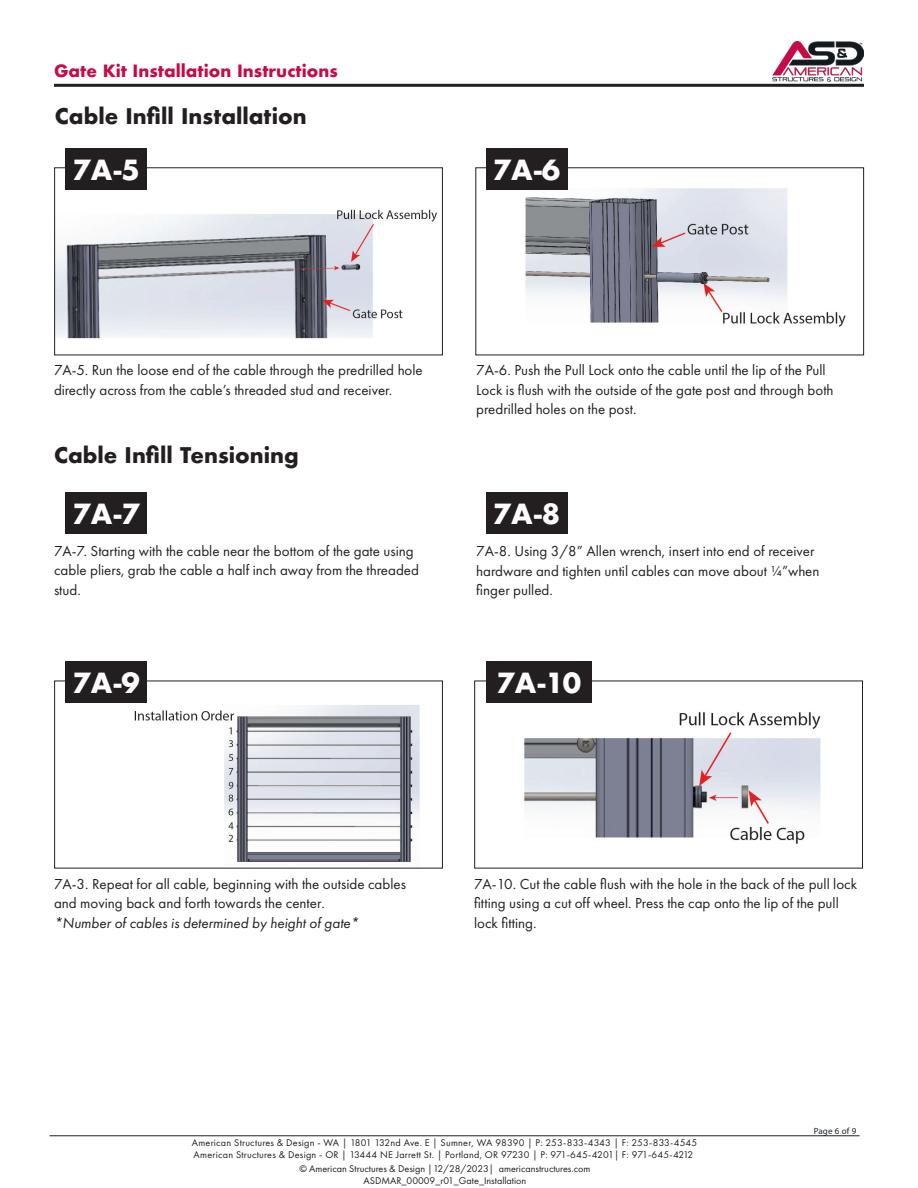
<style>
.page{position:relative;width:918px;height:1188px;background:#fff}
.page>*{position:absolute;margin:0;border:0;box-sizing:border-box;transform-origin:0 0}
.t1{font:700 27px "Futura";color:#fff}
.t2{font:700 21px "Futura";color:#231f20}
.t3{font:700 16.5px "Futura";color:#c60c46}
.t4{font:15px/19.5px "Futura PT";color:#231f20}
.t5{font:10.2px/12.6px "Futura PT";letter-spacing:.025em;color:#231f20}
.t6{font:10.2px/11.9px "Futura PT";color:#231f20;text-align:center}
.t7{font:9px "Myriad Pro";letter-spacing:.02em;color:#1b242b}
.s1{font-style:italic}
</style>
<div class="page">
<hr style="left:50px;top:1136px;width:810px;height:1px;background:#231f20">
<img style="left:524px;top:712px;width:297px;height:132px">
<img style="left:134px;top:705px;width:286px;height:157px">
<div style="left:54px;top:681px;width:389px;height:187px;border:1px solid #231f20"></div>
<div style="left:474px;top:681px;width:389px;height:187px;border:1px solid #231f20"></div>
<div style="left:66px;top:492px;width:81px;height:41px;background:#231f20"></div>
<div style="left:66px;top:662px;width:81px;height:41px;background:#231f20"></div>
<div style="left:486px;top:492px;width:81px;height:41px;background:#231f20"></div>
<div style="left:486px;top:662px;width:106px;height:41px;background:#231f20"></div>
<hr style="left:54px;top:84px;width:810px;height:3px;background:#231f20">
<img style="left:773px;top:42px;width:91px;height:40px">
<img style="left:56px;top:209px;width:381px;height:130px">
<div style="left:54px;top:167px;width:389px;height:188px;border:1px solid #231f20"></div>
<img style="left:525px;top:171px;width:321px;height:156px">
<div style="left:66px;top:148px;width:81px;height:42px;background:#231f20"></div>
<div style="left:486px;top:148px;width:81px;height:42px;background:#231f20"></div>
<p class="t3" style="left:54px;top:58px;width:285px">Gate Kit Installation Instructions</p>
<p class="t2" style="left:55px;top:101px;width:253px">Cable Infill Installation</p>
<p class="t1" style="left:73px;top:150px;width:69px">7A-5</p>
<p class="t1" style="left:493px;top:150px;width:69px">7A-6</p>
<p class="t4" style="left:54px;top:361px;width:370px">7A-5. Run the loose end of the cable through the predrilled hole directly across from the cable’s threaded stud and receiver.</p>
<p class="t4" style="left:476px;top:361px;width:359px">7A-6. Push the Pull Lock onto the cable until the lip of the Pull<br>Lock is flush with the outside of the gate post and through both predrilled holes on the post.</p>
<p class="t2" style="left:54px;top:440px;width:246px">Cable Infill Tensioning</p>
<p class="t1" style="left:73px;top:494px;width:69px">7A-7</p>
<p class="t1" style="left:493px;top:494px;width:69px">7A-8</p>
<p class="t4" style="left:54px;top:541px;width:367px">7A-7. Starting with the cable near the bottom of the gate using cable pliers, grab the cable a half inch away from the threaded stud.</p>
<p class="t4" style="left:476px;top:542px;width:345px">7A-8. Using 3/8” Allen wrench, insert into end of receiver hardware and tighten until cables can move about ¼”when finger pulled.</p>
<p class="t1" style="left:73px;top:663px;width:69px">7A-9</p>
<p class="t1" style="left:497px;top:663px;width:86px">7A-10</p>
<p class="t4" style="left:54px;top:874px;width:354px">7A-3. Repeat for all cable, beginning with the outside cables and moving back and forth towards the center.<br><span class="s1">*Number of cables is determined by height of gate*</span></p>
<p class="t4" style="left:474px;top:874px;width:385px">7A-10. Cut the cable flush with the hole in the back of the pull lock fitting using a cut off wheel. Press the cap onto the lip of the pull lock fitting.</p>
<p class="t5" style="left:192px;top:1136px;width:507px">American Structures &amp; Design - WA | 1801 132nd Ave. E | Sumner, WA 98390 | P: 253-833-4343 | F: 253-833-4545<br>American Structures &amp; Design - OR | 13444 NE Jarrett St. | Portland, OR 97230 | P: 971-645-4201| F: 971-645-4212</p>
<p class="t6" style="left:299px;top:1162px;width:293px">© American Structures &amp; Design | 12/28/2023| americanstructures.com<br>ASDMAR_00009_r01_Gate_Installation</p>
<p class="t7" style="left:814px;top:1126px;width:44px">Page 6 of 9</p>
</div>
